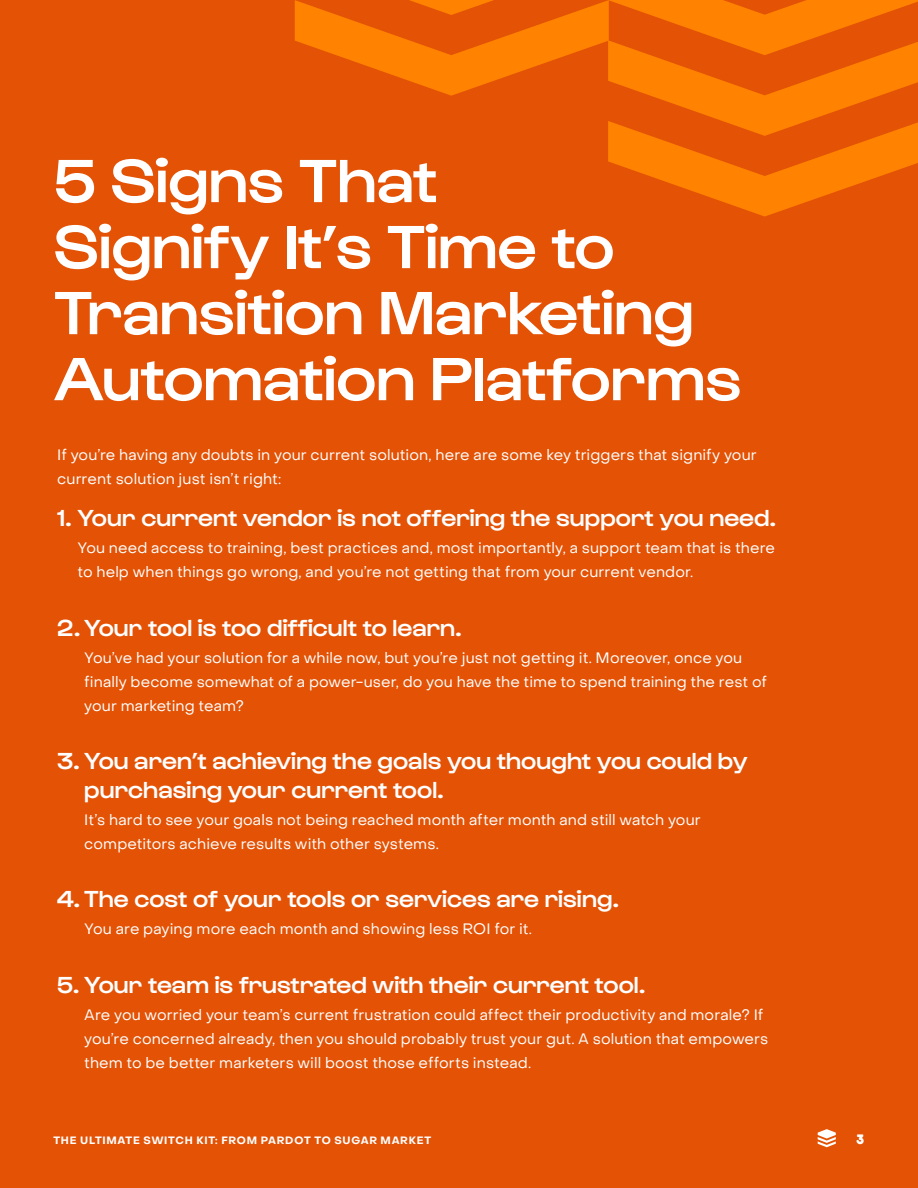
<style>
.page{position:relative;width:918px;height:1188px;background:#e35205}
.page>*{position:absolute;margin:0;border:0;box-sizing:border-box;transform-origin:0 0}
.t1{font:500 63px/66px "Gustavo";color:#fff}
.t2{font:500 24px/28.5px "Gustavo";letter-spacing:.005em;color:#fff}
.t3{font:15px/24px "Object Sans";letter-spacing:.005em;color:#fff}
.t4{font:700 12px "Object Sans";color:#fff}
.t5{font:700 10.5px "Object Sans";letter-spacing:.065em;color:#fff}
</style>
<div class="page">
<svg style="left:295px;top:0;width:623px;height:217px"></svg>
<svg style="left:818px;top:1129px;width:18px;height:19px"></svg>
<h1 class="t1" style="left:54px;top:153px;width:689px">5 Signs That<br>Signify It’s Time to<br>Transition Marketing<br>Automation Platforms</h1>
<p class="t3" style="left:57px;top:445px;width:701px">If you’re having any doubts in your current solution, here are some key triggers that signify your current solution just isn’t right:</p>
<h2 class="t2" style="left:57px;top:506px;width:720px">1. Your current vendor is not offering the support you need.</h2>
<p class="t3" style="left:77px;top:538px;width:699px">You need access to training, best practices and, most importantly, a support team that is there to help when things go wrong, and you’re not getting that from your current vendor.</p>
<h2 class="t2" style="left:57px;top:615px;width:406px">2. Your tool is too difficult to learn.</h2>
<p class="t3" style="left:84px;top:647px;width:684px">You’ve had your solution for a while now, but you’re just not getting it. Moreover, once you finally become somewhat of a power-user, do you have the time to spend training the rest of your marketing team?</p>
<h2 class="t2" style="left:84px;top:749px;width:665px;text-indent:-27px">3. You aren’t achieving the goals you thought you could by purchasing your current tool.</h2>
<p class="t3" style="left:84px;top:809px;width:618px">It’s hard to see your goals not being reached month after month and still watch your competitors achieve results with other systems.</p>
<h2 class="t2" style="left:57px;top:887px;width:563px">4. The cost of your tools or services are rising.</h2>
<p class="t3" style="left:84px;top:919px;width:449px">You are paying more each month and showing less ROI for it.</p>
<h2 class="t2" style="left:57px;top:972px;width:590px">5. Your team is frustrated with their current tool.</h2>
<p class="t3" style="left:84px;top:1004px;width:686px">Are you worried your team’s current frustration could affect their productivity and morale? If you’re concerned already, then you should probably trust your gut. A solution that empowers them to be better marketers will boost those efforts instead.</p>
<p class="t5" style="left:53px;top:1136px;width:379px">THE ULTIMATE SWITCH KIT: FROM PARDOT TO SUGAR MARKET</p>
<p class="t4" style="left:857px;top:1134px;width:9px">3</p>
<p class="t4" style="left:857px;top:1136px;width:9px">3</p>
</div>
